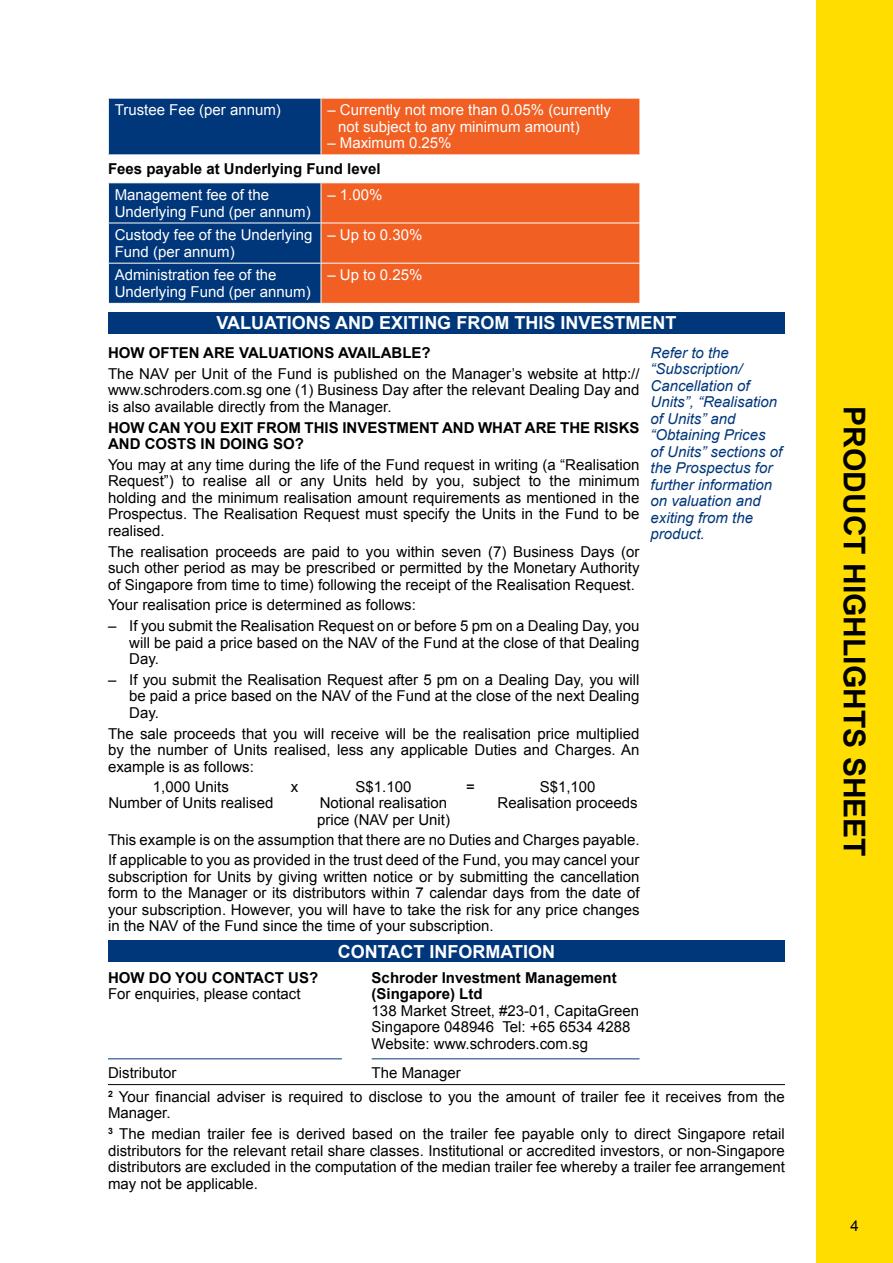
<style>
.page{position:relative;width:893px;height:1263px;background:#fff}
.page>*{position:absolute;margin:0;border:0;box-sizing:border-box;transform-origin:0 0}
.t1{font:700 30px "Arial";color:#000}
.t2{font:700 18px "Arial";color:#fff}
.t3{font:15px/16.5px "Arial";color:#000;text-align:justify}
.t4{font:15px/16.5px "Arial";color:#fff}
.t5{font:700 15px/16.5px "Arial";color:#000}
.t6{font:italic 15px/16.5px "Arial";color:#00377b}
</style>
<div class="page">
<div style="left:816px;top:0;width:77px;height:1263px;background:#fd0"></div>
<svg style="left:109px;top:183px;width:530px;height:120px;background:#915147"></svg>
<hr style="left:108px;top:223px;width:213px;height:1px;background:#fff">
<hr style="left:108px;top:263px;width:213px;height:1px;background:#fff">
<hr style="left:321px;top:183px;width:1px;height:40px;background:#fff">
<hr style="left:321px;top:223px;width:319px;height:1px;background:#fff">
<hr style="left:321px;top:223px;width:1px;height:40px;background:#fff">
<hr style="left:321px;top:263px;width:319px;height:1px;background:#fff">
<hr style="left:321px;top:264px;width:1px;height:39px;background:#fff">
<div style="left:108px;top:312px;width:677px;height:21px;background:#00377b"></div>
<div style="left:108px;top:941px;width:677px;height:21px;background:#00377b"></div>
<hr style="left:108px;top:1058px;width:234px;height:1px;background:#00377b">
<hr style="left:372px;top:1058px;width:267px;height:1px;background:#00377b">
<hr style="left:108px;top:1084px;width:677px;height:1px;background:#000">
<div style="left:108px;top:98px;width:213px;height:57px;background:#00377b"></div>
<div style="left:321px;top:98px;width:319px;height:57px;background:#f15f22"></div>
<hr style="left:108px;top:98px;width:213px;height:1px;background:#fff">
<hr style="left:108px;top:99px;width:1px;height:55px;background:#fff">
<hr style="left:108px;top:154px;width:213px;height:1px;background:#fff">
<hr style="left:321px;top:98px;width:319px;height:1px;background:#fff">
<hr style="left:321px;top:99px;width:1px;height:55px;background:#fff">
<hr style="left:639px;top:99px;width:1px;height:55px;background:#fff">
<hr style="left:321px;top:154px;width:319px;height:1px;background:#fff">
<p class="t4" style="left:115px;top:102px;width:168px">Trustee Fee (per annum)</p>
<p class="t4" style="left:338px;top:102px;width:274px;text-indent:-11px">– Currently not more than 0.05% (currently not subject to any minimum amount)</p>
<p class="t4" style="left:327px;top:135px;width:126px">– Maximum 0.25%</p>
<p class="t5" style="left:108px;top:161px;width:274px">Fees payable at Underlying Fund level</p>
<p class="t4" style="left:115px;top:187px;width:197px">Management fee of the<br>Underlying Fund (per annum)</p>
<p class="t4" style="left:327px;top:187px;width:57px">– 1.00%</p>
<p class="t4" style="left:115px;top:227px;width:199px">Custody fee of the Underlying<br>Fund (per annum)</p>
<p class="t4" style="left:327px;top:227px;width:97px">– Up to 0.30%</p>
<p class="t4" style="left:115px;top:267px;width:197px">Administration fee of the<br>Underlying Fund (per annum)</p>
<p class="t4" style="left:327px;top:267px;width:97px">– Up to 0.25%</p>
<p class="t2" style="left:217px;top:311px;width:461px">VALUATIONS AND EXITING FROM THIS INVESTMENT</p>
<p class="t5" style="left:108px;top:345px;width:324px">HOW OFTEN ARE VALUATIONS AVAILABLE?</p>
<p class="t3" style="left:108px;top:365px;width:533px">The NAV per Unit of the Fund is published on the Manager’s website at http:// www.schroders.com.sg one (1) Business Day after the relevant Dealing Day and is also available directly from the Manager.</p>
<p class="t5" style="left:108px;top:419px;width:533px">HOW CAN YOU EXIT FROM THIS INVESTMENT AND WHAT ARE THE RISKS<br>AND COSTS IN DOING SO?</p>
<p class="t3" style="left:108px;top:456px;width:533px">You may at any time during the life of the Fund request in writing (a “Realisation Request”) to realise all or any Units held by you, subject to the minimum holding and the minimum realisation amount requirements as mentioned in the Prospectus. The Realisation Request must specify the Units in the Fund to be realised.</p>
<p class="t3" style="left:108px;top:543px;width:533px">The realisation proceeds are paid to you within seven (7) Business Days (or such other period as may be prescribed or permitted by the Monetary Authority of Singapore from time to time) following the receipt of the Realisation Request.</p>
<p class="t3" style="left:108px;top:597px;width:309px">Your realisation price is determined as follows:</p>
<p class="t3" style="left:129px;top:618px;width:512px;text-indent:-21px">– If you submit the Realisation Request on or before 5 pm on a Dealing Day, you will be paid a price based on the NAV of the Fund at the close of that Dealing Day.</p>
<p class="t3" style="left:129px;top:671px;width:512px;text-indent:-21px">– If you submit the Realisation Request after 5 pm on a Dealing Day, you will be paid a price based on the NAV of the Fund at the close of the next Dealing Day.</p>
<p class="t3" style="left:108px;top:725px;width:533px">The sale proceeds that you will receive will be the realisation price multiplied by the number of Units realised, less any applicable Duties and Charges. An example is as follows:</p>
<p class="t6" style="left:651px;top:345px;width:133px">Refer to the “Subscription/<br>Cancellation of<br>Units”, “Realisation of Units” and “Obtaining Prices<br>of Units” sections of the Prospectus for further information on valuation and exiting from the product.</p>
<p class="t3" style="left:108px;top:778px;width:167px;text-align:center">1,000 Units<br>Number of Units realised</p>
<p class="t3" style="left:317px;top:778px;width:135px;text-align:center">S$1.100<br>Notional realisation price (NAV per Unit)</p>
<p class="t3" style="left:498px;top:778px;width:142px;text-align:center">S$1,100<br>Realisation proceeds</p>
<p class="t3" style="left:291px;top:778px;width:9px">x</p>
<p class="t3" style="left:466px;top:778px;width:10px">=</p>
<p class="t3" style="left:108px;top:829px;width:533px;line-height:20.7px">This example is on the assumption that there are no Duties and Charges payable.<br>If applicable to you as provided in the trust deed of the Fund, you may cancel your</p>
<p class="t3" style="left:108px;top:868px;width:533px">subscription for Units by giving written notice or by submitting the cancellation form to the Manager or its distributors within 7 calendar days from the date of your subscription. However, you will have to take the risk for any price changes in the NAV of the Fund since the time of your subscription.</p>
<p class="t2" style="left:338px;top:940px;width:219px">CONTACT INFORMATION</p>
<p class="t5" style="left:372px;top:969px;width:247px">Schroder Investment Management (Singapore) Ltd</p>
<p class="t3" style="left:372px;top:1002px;width:269px;text-align:left">138 Market Street, #23-01, CapitaGreen<br>Singapore 048946 Tel: +65 6534 4288<br>Website: www.schroders.com.sg</p>
<p class="t3" style="left:108px;top:1064px;width:70px">Distributor</p>
<p class="t3" style="left:372px;top:1064px;width:91px">The Manager</p>
<p class="t5" style="left:108px;top:969px;width:212px">HOW DO YOU CONTACT US?</p>
<p class="t3" style="left:108px;top:986px;width:194px">For enquiries, please contact</p>
<p class="t3" style="left:108px;top:1088px;width:678px"><sup>2</sup> Your financial adviser is required to disclose to you the amount of trailer fee it receives from the<br>Manager.</p>
<p class="t3" style="left:108px;top:1126px;width:678px"><sup>3</sup> The median trailer fee is derived based on the trailer fee payable only to direct Singapore retail distributors for the relevant retail share classes. Institutional or accredited investors, or non-Singapore distributors are excluded in the computation of the median trailer fee whereby a trailer fee arrangement may not be applicable.</p>
<h1 class="t1" style="left:874px;top:406px;width:452px;rotate:90deg">PRODUCT HIGHLIGHTS SHEET</h1>
<p class="t3" style="left:850px;top:1218px;width:10px">4</p>
</div>
